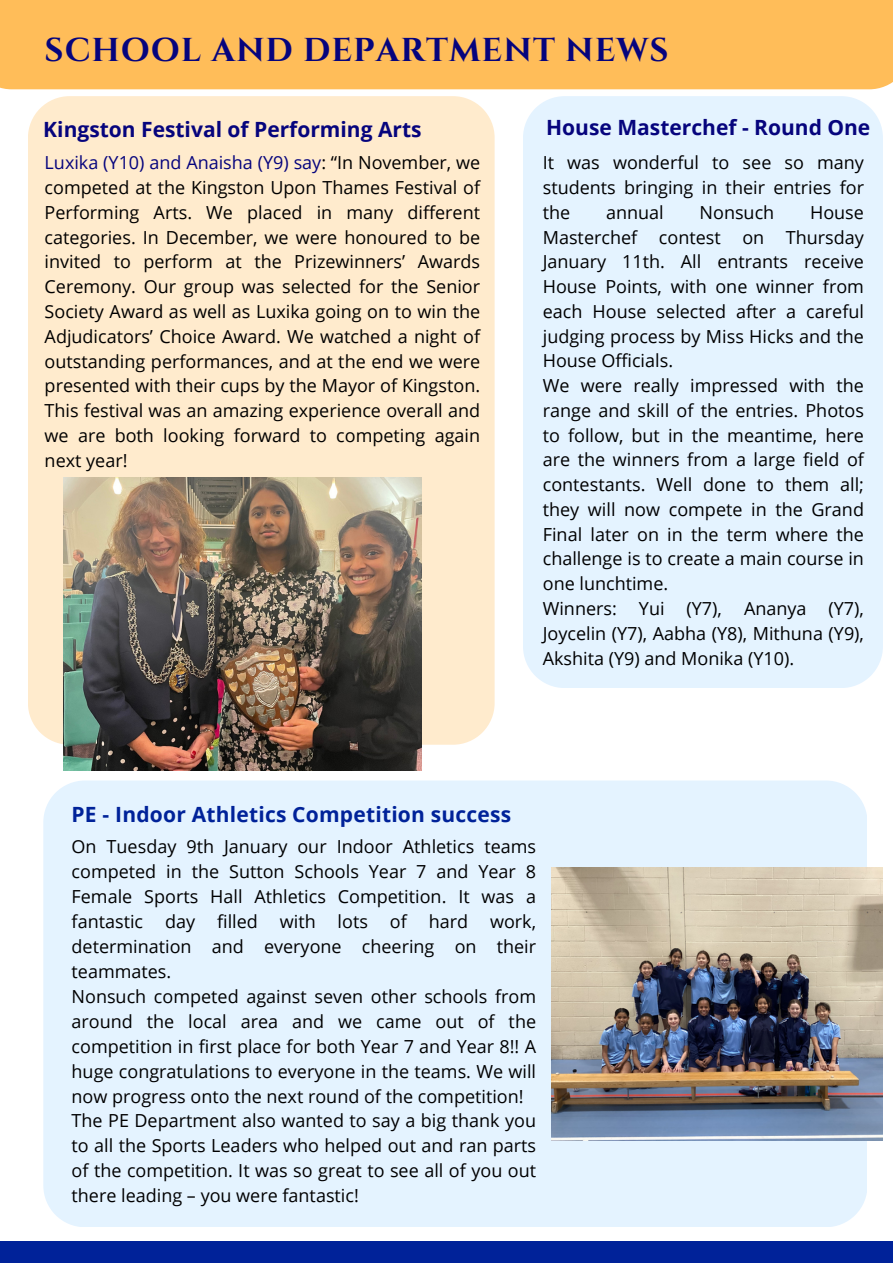
<style>
.page{position:relative;width:893px;height:1264px;background:#fff}
.page>*{position:absolute;margin:0;border:0;box-sizing:border-box;transform-origin:0 0}
.t1{font:700 33px "Cinzel";letter-spacing:.03em;color:#06047d}
.t2{font:700 21px "Open Sans";color:#06047d}
.t3{font:700 21px "Open Sans";letter-spacing:.01em;color:#029}
.t4{font:18px/24.8px "Open Sans";color:#000;text-align:justify}
.s1{color:#06047d}
</style>
<div class="page">
<div style="left:0;top:1241px;width:892px;height:22px;background:#029"></div>
<div style="left:0;top:0;width:892px;height:89px;background:#ffbd59"></div>
<div style="left:28px;top:96px;width:466px;height:648px;background:#ffebcd"></div>
<img style="left:64px;top:477px;width:357px;height:293px">
<div style="left:43px;top:780px;width:824px;height:447px;background:#e4f3ff"></div>
<img style="left:551px;top:867px;width:331px;height:273px">
<div style="left:523px;top:96px;width:359px;height:592px;background:#e4f3ff"></div>
<p class="t1" style="left:45px;top:29px;width:625px">SCHOOL AND DEPARTMENT NEWS</p>
<p class="t2" style="left:43px;top:114px;width:380px">Kingston Festival of Performing Arts</p>
<p class="t4" style="left:45px;top:150px;width:437px"><span class="s1">Luxika (Y10) and Anaisha (Y9) say</span>: “In November, we competed at the Kingston Upon Thames Festival of Performing Arts. We placed in many different categories. In December, we were honoured to be invited to perform at the Prizewinners’ Awards Ceremony. Our group was selected for the Senior Society Award as well as Luxika going on to win the Adjudicators’ Choice Award. We watched a night of outstanding performances, and at the end we were presented with their cups by the Mayor of Kingston.<br>This festival was an amazing experience overall and we are both looking forward to competing again next year!</p>
<p class="t2" style="left:546px;top:112px;width:325px">House Masterchef - Round One</p>
<p class="t4" style="left:542px;top:150px;width:323px">It was wonderful to see so many students bringing in their entries for the</p>
<p class="t4" style="left:606px;top:199px;width:59px">annual</p>
<p class="t4" style="left:699px;top:199px;width:76px">Nonsuch</p>
<p class="t4" style="left:542px;top:199px;width:323px;text-indent:267px">House Masterchef contest on Thursday January 11th. All entrants receive House Points, with one winner from each House selected after a careful judging process by Miss Hicks and the House Officials.</p>
<p class="t4" style="left:542px;top:373px;width:323px">We were really impressed with the range and skill of the entries. Photos to follow, but in the meantime, here are the winners from a large field of contestants. Well done to them all; they will now compete in the Grand Final later on in the term where the challenge is to create a main course in one lunchtime.</p>
<p class="t4" style="left:542px;top:595px;width:323px">Winners: Yui (Y7), Ananya (Y7), Joycelin (Y7), Aabha (Y8), Mithuna (Y9), Akshita (Y9) and Monika (Y10).</p>
<p class="t3" style="left:72px;top:799px;width:441px">PE - Indoor Athletics Competition success</p>
<p class="t4" style="left:72px;top:833px;width:466px">On Tuesday 9th January our Indoor Athletics teams competed in the Sutton Schools Year 7 and Year 8<br>Female Sports Hall Athletics Competition. It was a fantastic day filled with lots of hard work, determination and everyone cheering on their teammates.</p>
<p class="t4" style="left:72px;top:983px;width:466px">Nonsuch competed against seven other schools from around the local area and we came out of the competition in first place for both Year 7 and Year 8!! A huge congratulations to everyone in the teams. We will now progress onto the next round of the competition!</p>
<p class="t4" style="left:72px;top:1107px;width:466px">The PE Department also wanted to say a big thank you to all the Sports Leaders who helped out and ran parts of the competition. It was so great to see all of you out there leading – you were fantastic!</p>
</div>
